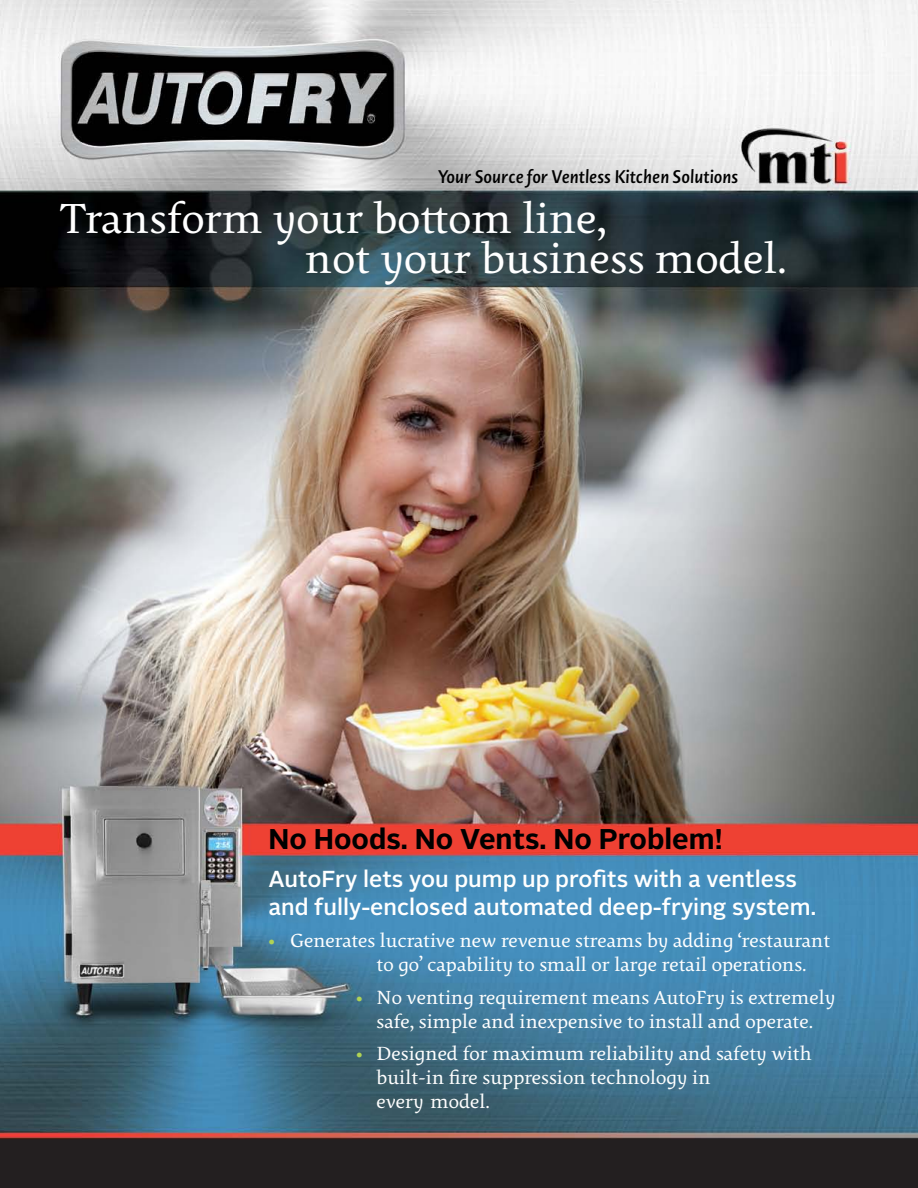
<style>
.page{position:relative;width:918px;height:1188px;background:#fff}
.page>*{position:absolute;margin:0;border:0;box-sizing:border-box;transform-origin:0 0}
.t1{font:46.5px/40.5px "Pollen";color:#fff}
.t2{font:700 28.5px "Alright Sans";color:#000}
.t3{font:500 23.1px/28.5px "Alright Sans";color:#fff}
.t4{font:21px/24px "Pollen";color:#fff}
.t5{font:italic 600 18px "Novel Sans Pro";color:#000}
.s1{color:#b0d355}
</style>
<div class="page">
<img style="left:0;top:0;width:918px;height:1188px">
<p class="t5" style="left:438px;top:164px;width:302px">Your Source for Ventless Kitchen Solutions</p>
<h1 class="t1" style="left:305px;top:199px;width:483px;text-indent:-247px">Transform your bottom line,<br>not your business model.</h1>
<h2 class="t2" style="left:269px;top:819px;width:456px">No Hoods. No Vents. No Problem!</h2>
<p class="t3" style="left:269px;top:865px;width:549px">AutoFry lets you pump up profits with a ventless and fully-enclosed automated deep-frying system.</p>
<p class="t4" style="left:377px;top:929px;width:455px;text-indent:-108px"><span class="s1">•</span> Generates lucrative new revenue streams by adding ‘restaurant to go’ capability to small or large retail operations.</p>
<p class="t4" style="left:356px;top:985px;width:481px;text-align:center"><span class="s1">•</span> No venting requirement means AutoFry is extremely safe, simple and inexpensive to install and operate.</p>
<p class="t4" style="left:377px;top:1042px;width:437px;text-indent:-20px"><span class="s1">•</span> Designed for maximum reliability and safety with built-in fire suppression technology in<br>every model.</p>
</div>
